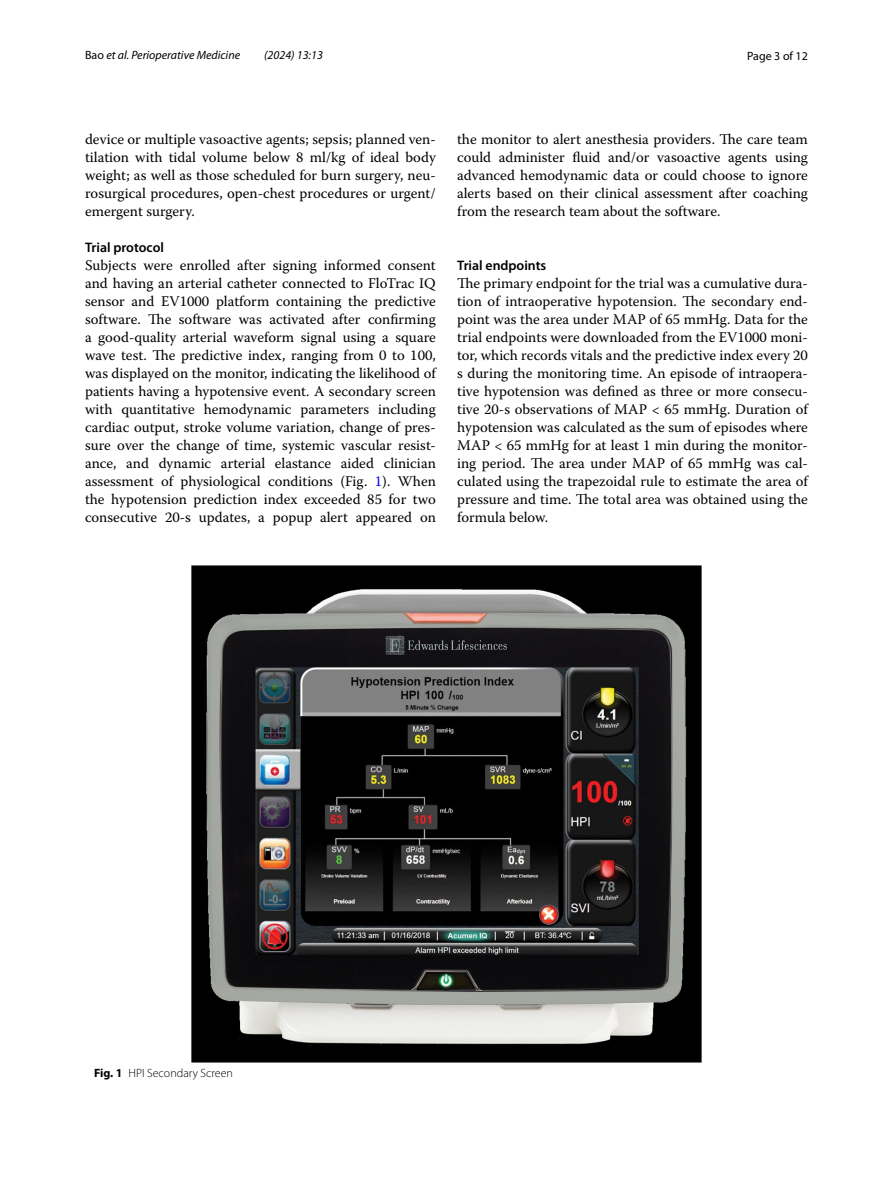
<style>
.page{position:relative;width:893px;height:1187px;background:#fff}
.page>*{position:absolute;margin:0;border:0;box-sizing:border-box;transform-origin:0 0}
.t1{font:14.7px/18px "Warnock Pro";color:#000;text-align:justify}
.t2{font:600 13.8px "Myriad Pro";color:#000}
.t3{font:italic 12px "Myriad Pro";color:#000}
.t4{font:300 12px "Myriad Pro";color:#000}
.t5{font:12px "Myriad Pro";color:#000}
.s1{font-style:normal}
.s2{color:#00f}
.s3{font-weight:700}
</style>
<div class="page">
<img style="left:191px;top:565px;width:511px;height:496px">
<p class="t3" style="left:85px;top:48px;width:157px"><span class="s1">Bao</span> et al. Perioperative Medicine</p>
<p class="t3" style="left:264px;top:48px;width:60px">(2024) 13:13</p>
<p class="t5" style="left:747px;top:48px;width:62px">Page 3 of 12</p>
<p class="t1" style="left:85px;top:130px;width:352px">device or multiple vasoactive agents; sepsis; planned ven&shy;tilation with tidal volume below 8 ml/kg of ideal body weight; as well as those scheduled for burn surgery, neu&shy;rosurgical procedures, open-chest procedures or urgent/ emergent surgery.</p>
<p class="t2" style="left:85px;top:238px;width:81px">Trial protocol</p>
<p class="t1" style="left:85px;top:256px;width:352px">Subjects were enrolled after signing informed consent and having an arterial catheter connected to FloTrac IQ sensor and EV1000 platform containing the predictive software. The software was activated after confirming a good-quality arterial waveform signal using a square wave test. The predictive index, ranging from 0 to 100, was displayed on the monitor, indicating the likelihood of patients having a hypotensive event. A secondary screen with quantitative hemodynamic parameters including cardiac output, stroke volume variation, change of pres&shy;sure over the change of time, systemic vascular resist&shy;ance, and dynamic arterial elastance aided clinician assessment of physiological conditions (Fig. <span class="s2">1</span>). When the hypotension prediction index exceeded 85 for two consecutive 20-s updates, a popup alert appeared on</p>
<p class="t1" style="left:457px;top:130px;width:352px">the monitor to alert anesthesia providers. The care team could administer fluid and/or vasoactive agents using advanced hemodynamic data or could choose to ignore alerts based on their clinical assessment after coaching from the research team about the software.</p>
<p class="t2" style="left:457px;top:256px;width:91px">Trial endpoints</p>
<p class="t1" style="left:457px;top:274px;width:352px">The primary endpoint for the trial was a cumulative dura&shy;tion of intraoperative hypotension. The secondary end&shy;point was the area under MAP of 65 mmHg. Data for the trial endpoints were downloaded from the EV1000 moni&shy;tor, which records vitals and the predictive index every 20 s during the monitoring time. An episode of intraopera&shy;tive hypotension was defined as three or more consecu&shy;tive 20-s observations of MAP &lt; 65 mmHg. Duration of hypotension was calculated as the sum of episodes where MAP &lt; 65 mmHg for at least 1 min during the monitor&shy;ing period. The area under MAP of 65 mmHg was cal&shy;culated using the trapezoidal rule to estimate the area of pressure and time. The total area was obtained using the formula below.</p>
<p class="t4" style="left:94px;top:1066px;width:140px"><span class="s3">Fig. 1</span> HPI Secondary Screen</p>
</div>
